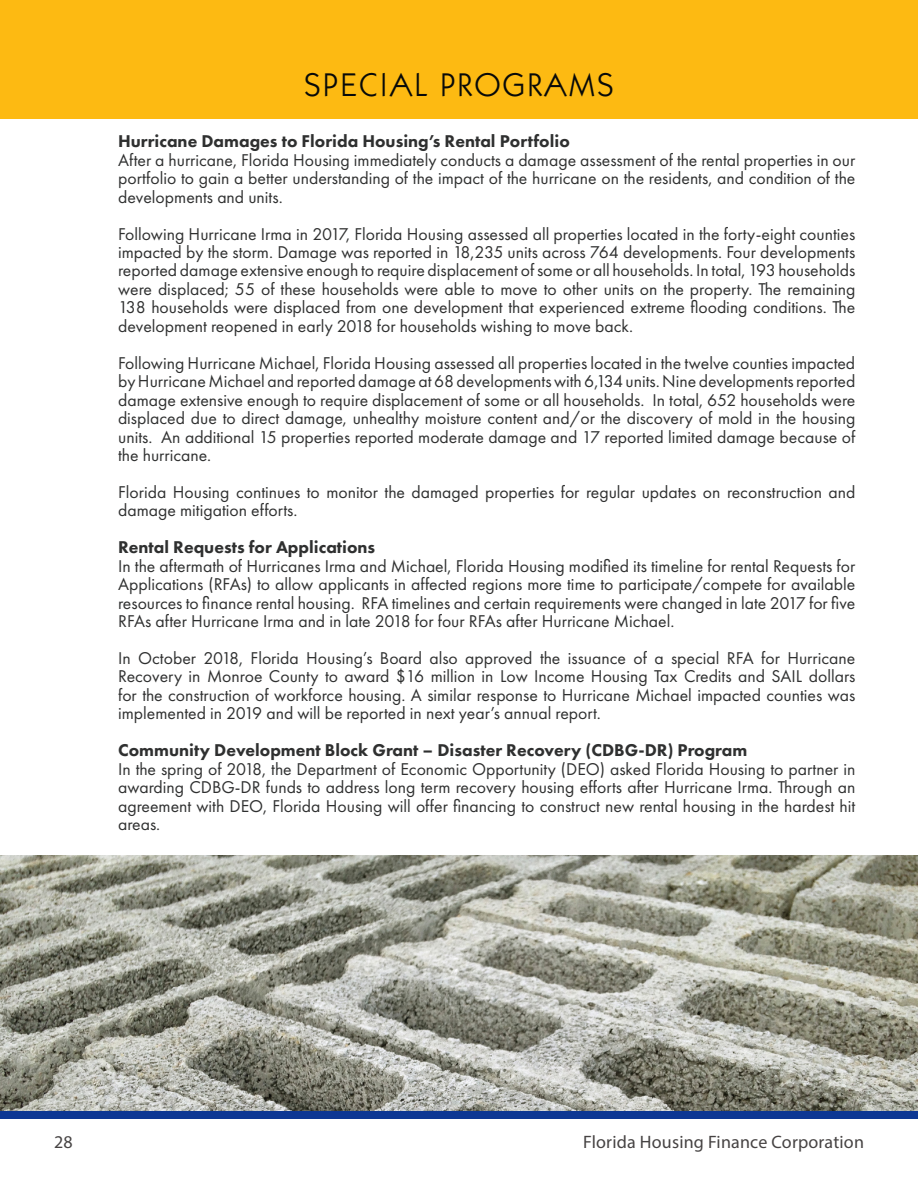
<style>
.page{position:relative;width:918px;height:1188px;background:#fff}
.page>*{position:absolute;margin:0;border:0;box-sizing:border-box;transform-origin:0 0}
.t1{font:33px "ITC Kabel Std";letter-spacing:.075em;color:#080a09}
.Paragraph_Style_1{font:18px "Myriad Pro";letter-spacing:.01em;color:#464343}
.Paragraph_Style_1-2{font:17.7px/18.5px "Futura PT";color:#2f3030;text-align:justify}
.Paragraph_Style_1-3{font:800 17.7px "Futura PT";color:#2f3030}
</style>
<div class="page">
<div style="left:0;top:1111px;width:918px;height:8px;background:#0d3793"></div>
<div style="left:0;top:0;width:918px;height:119px;background:#fdba12"></div>
<img style="left:0;top:856px;width:918px;height:255px">
<p class="t1" style="left:304px;top:65px;width:311px">SPECIAL PROGRAMS</p>
<p class="Paragraph_Style_1-3" style="left:118px;top:130px;width:453px">Hurricane Damages to Florida Housing’s Rental Portfolio</p>
<p class="Paragraph_Style_1-2" style="left:118px;top:151px;width:739px">After a hurricane, Florida Housing immediately conducts a damage assessment of the rental properties in our portfolio to gain a better understanding of the impact of the hurricane on the residents, and condition of the developments and units.</p>
<p class="Paragraph_Style_1-2" style="left:118px;top:224px;width:739px">Following Hurricane Irma in 2017, Florida Housing assessed all properties located in the forty-eight counties impacted by the storm. Damage was reported in 18,235 units across 764 developments. Four developments reported damage extensive enough to require displacement of some or all households. In total, 193 households were displaced; 55 of these households were able to move to other units on the property. The remaining 138 households were displaced from one development that experienced extreme flooding conditions. The development reopened in early 2018 for households wishing to move back.</p>
<p class="Paragraph_Style_1-2" style="left:118px;top:353px;width:739px">Following Hurricane Michael, Florida Housing assessed all properties located in the twelve counties impacted by Hurricane Michael and reported damage at 68 developments with 6,134 units. Nine developments reported damage extensive enough to require displacement of some or all households. In total, 652 households were displaced due to direct damage, unhealthy moisture content and/or the discovery of mold in the housing units. An additional 15 properties reported moderate damage and 17 reported limited damage because of the hurricane.</p>
<p class="Paragraph_Style_1-2" style="left:118px;top:483px;width:739px">Florida Housing continues to monitor the damaged properties for regular updates on reconstruction and damage mitigation efforts.</p>
<p class="Paragraph_Style_1-3" style="left:118px;top:536px;width:258px">Rental Requests for Applications</p>
<p class="Paragraph_Style_1-2" style="left:118px;top:556px;width:739px">In the aftermath of Hurricanes Irma and Michael, Florida Housing modified its timeline for rental Requests for Applications (RFAs) to allow applicants in affected regions more time to participate/compete for available resources to finance rental housing. RFA timelines and certain requirements were changed in late 2017 for five RFAs after Hurricane Irma and in late 2018 for four RFAs after Hurricane Michael.</p>
<p class="Paragraph_Style_1-2" style="left:118px;top:649px;width:739px">In October 2018, Florida Housing’s Board also approved the issuance of a special RFA for Hurricane Recovery in Monroe County to award $16 million in Low Income Housing Tax Credits and SAIL dollars for the construction of workforce housing. A similar response to Hurricane Michael impacted counties was implemented in 2019 and will be reported in next year’s annual report.</p>
<p class="Paragraph_Style_1-3" style="left:118px;top:739px;width:631px">Community Development Block Grant – Disaster Recovery (CDBG-DR) Program</p>
<p class="Paragraph_Style_1-2" style="left:118px;top:759px;width:739px">In the spring of 2018, the Department of Economic Opportunity (DEO) asked Florida Housing to partner in awarding CDBG-DR funds to address long term recovery housing efforts after Hurricane Irma. Through an agreement with DEO, Florida Housing will offer financing to construct new rental housing in the hardest hit areas.</p>
<p class="Paragraph_Style_1" style="left:54px;top:1130px;width:20px">28</p>
<p class="Paragraph_Style_1" style="left:583px;top:1130px;width:282px">Florida Housing Finance Corporation</p>
</div>
